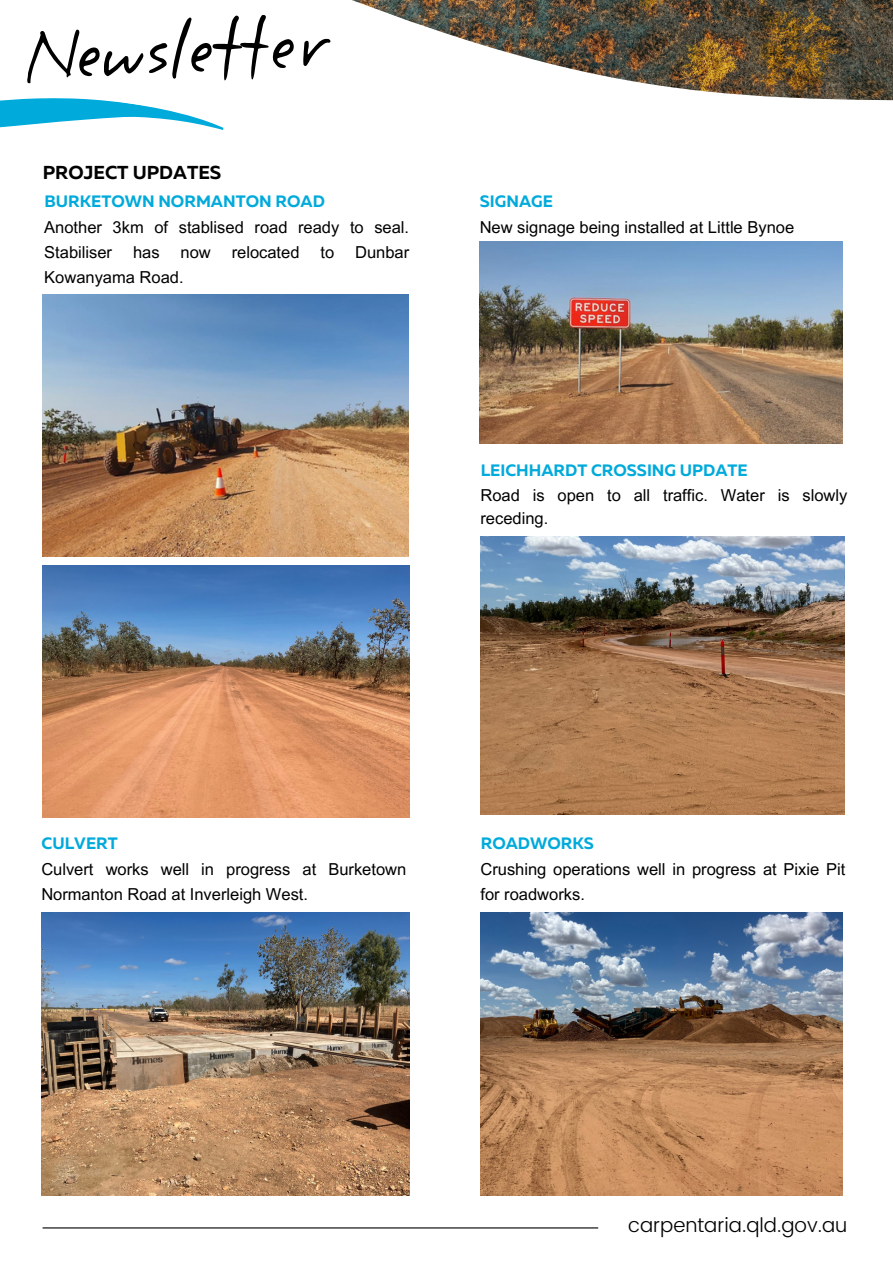
<style>
.page{position:relative;width:893px;height:1264px;background:#fff}
.page>*{position:absolute;margin:0;border:0;box-sizing:border-box;transform-origin:0 0}
.t1{font:300 19.95px "Poppins";color:#000}
.t2{font:700 18.75px "Muller";color:#000}
.t3{font:16.5px/24.8px "Arial MT Pro";color:#000}
.t4{font:700 16.5px "Muller";color:#00aadb}
</style>
<div class="page">
<svg style="left:360px;top:0;width:532px;height:384px"></svg>
<svg style="left:0;top:0;width:360px;height:130px"></svg>
<hr style="left:43px;top:1227px;width:555px;height:1px;background:#000">
<div style="left:634px;top:115px;width:258px;height:26px;background:#fff"></div>
<img style="left:43px;top:566px;width:366px;height:251px">
<img style="left:43px;top:294px;width:365px;height:262px">
<img style="left:42px;top:912px;width:367px;height:283px">
<img style="left:480px;top:912px;width:362px;height:283px">
<img style="left:479px;top:241px;width:363px;height:202px">
<img style="left:480px;top:537px;width:363px;height:277px">
<p class="t2" style="left:43px;top:165px;width:180px">PROJECT UPDATES</p>
<p class="t4" style="left:44px;top:194px;width:282px">BURKETOWN NORMANTON ROAD</p>
<p class="t3" style="left:44px;top:217px;width:366px">Another 3km of stablised road ready to seal.<br>Stabiliser</p>
<p class="t3" style="left:133px;top:242px;width:28px">has</p>
<p class="t3" style="left:180px;top:242px;width:32px">now</p>
<p class="t3" style="left:232px;top:242px;width:69px">relocated</p>
<p class="t3" style="left:320px;top:242px;width:15px">to</p>
<p class="t3" style="left:355px;top:242px;width:56px">Dunbar</p>
<p class="t3" style="left:44px;top:266px;width:141px">Kowanyama Road.</p>
<p class="t4" style="left:480px;top:194px;width:75px">SIGNAGE</p>
<p class="t3" style="left:479px;top:217px;width:316px">New signage being installed at Little Bynoe</p>
<p class="t4" style="left:480px;top:463px;width:268px">LEICHHARDT CROSSING UPDATE</p>
<p class="t3" style="left:480px;top:485px;width:368px;line-height:23.5px">Road is open to all traffic. Water is slowly receding.</p>
<p class="t4" style="left:42px;top:835px;width:78px">CULVERT</p>
<p class="t3" style="left:41px;top:859px;width:366px">Culvert works well in progress at Burketown<br>Normanton Road at Inverleigh West.</p>
<p class="t4" style="left:480px;top:835px;width:115px">ROADWORKS</p>
<p class="t3" style="left:480px;top:859px;width:366px">Crushing operations well in progress at Pixie Pit for roadworks.</p>
<p class="t1" style="left:628px;top:1213px;width:221px">carpentaria.qld.gov.au</p>
</div>
